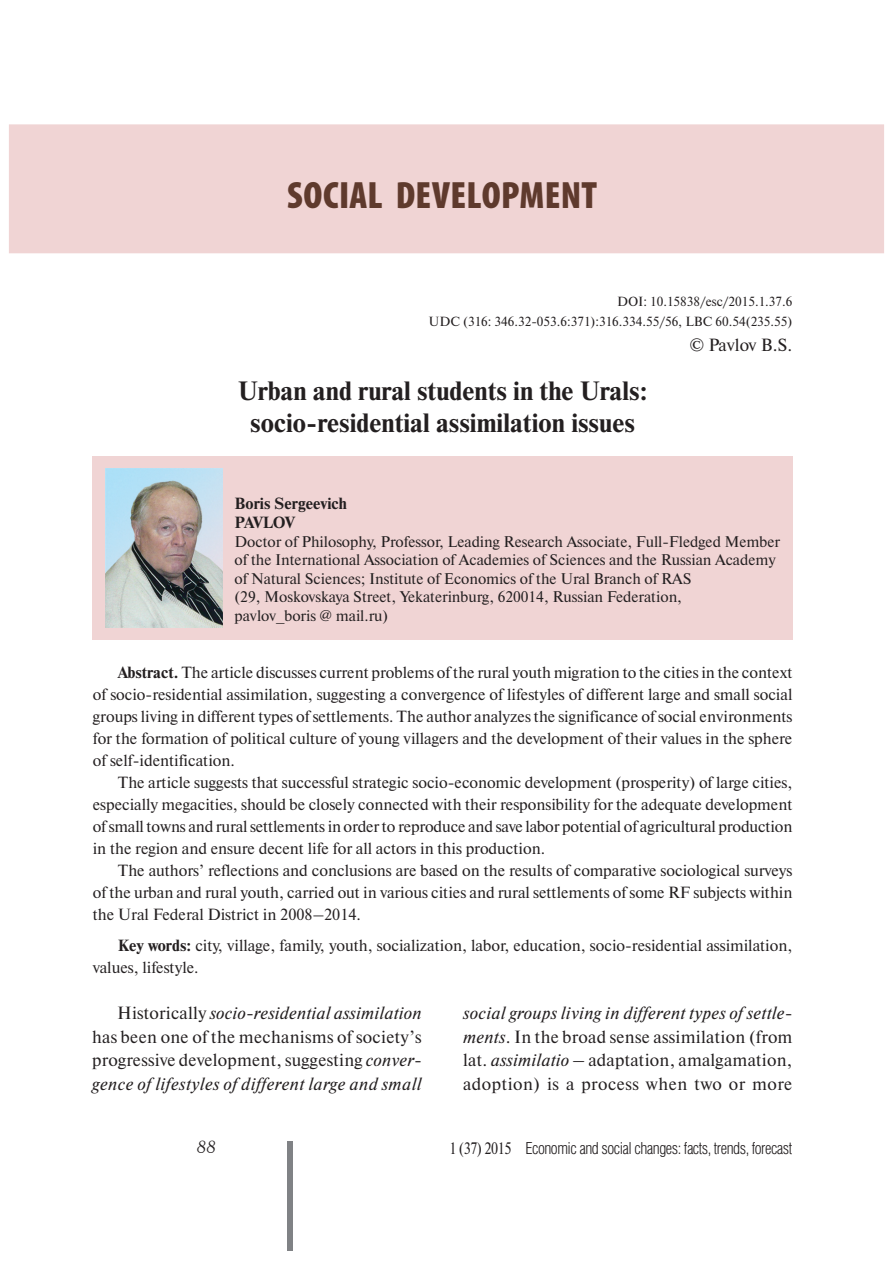
<style>
.page{position:relative;width:893px;height:1263px;background:#fff}
.page>*{position:absolute;margin:0;border:0;box-sizing:border-box;transform-origin:0 0}
.t1{font:900 condensed 38.25px "Myriad Pro";letter-spacing:.01em;color:#5f3a2d}
.t2{font:700 26.4px/31.8px "Newton C";color:#231f20;text-align:center}
.t3{font:17.7px/23.5px "Newton C";letter-spacing:.015em;color:#231f20;text-align:justify}
.t4{font:italic 17.7px "Academy";color:#231f20}
.t5{font:300 16.65px "Helios Cond";letter-spacing:-.03em;color:#231f20}
.t6{font:16.2px/22px "Newton C";color:#231f20;text-align:justify}
.t7{font:700 16.2px/19.4px "Newton C";color:#231f20}
.t8{font:15.45px/18.5px "Newton C";color:#231f20}
.t9{font:13.2px/20.1px "Newton C";color:#231f20;text-align:right}
.s1{font-weight:700}
.s2{font-style:italic}
.s3{font-family:"Newton C";font-weight:400}
</style>
<div class="page">
<div style="left:287px;top:1141px;width:6px;height:109px;background:#808285"></div>
<div style="left:92px;top:456px;width:701px;height:184px;background:#f0d4d4"></div>
<div style="left:9px;top:124px;width:875px;height:129px;background:#f0d4d4"></div>
<img style="left:105px;top:469px;width:117px;height:158px">
<h1 class="t1" style="left:287px;top:182px;width:311px">SOCIAL DEVELOPMENT</h1>
<p class="t9" style="left:429px;top:292px;width:365px">DOI: 10.15838/esc/2015.1.37.6<br>UDC (316: 346.32-053.6:371):316.334.55/56, LBC 60.54(235.55)</p>
<p class="t3" style="left:689px;top:335px;width:104px">© Pavlov B.S.</p>
<h2 class="t2" style="left:238px;top:377px;width:411px">Urban and rural students in the Urals: socio-residential assimilation issues</h2>
<p class="t7" style="left:235px;top:495px;width:114px">Boris Sergeevich<br>PAVLOV</p>
<p class="t8" style="left:235px;top:534px;width:547px">Doctor of Philosophy, Professor, Leading Research Associate, Full-Fledged Member of the International Association of Academies of Sciences and the Russian Academy of Natural Sciences; Institute of Economics of the Ural Branch of RAS<br>(29, Moskovskaya Street, Yekaterinburg, 620014, Russian Federation,<br>pavlov_boris @ mail.ru)</p>
<p class="t6" style="left:93px;top:662px;width:701px;text-indent:25px"><span class="s1">Abstract.</span> The article discusses current problems of the rural youth migration to the cities in the context of socio-residential assimilation, suggesting a convergence of lifestyles of different large and small social groups living in different types of settlements. The author analyzes the significance of social environments for the formation of political culture of young villagers and the development of their values in the sphere of self-identification.</p>
<p class="t6" style="left:93px;top:773px;width:701px;text-indent:25px">The article suggests that successful strategic socio-economic development (prosperity) of large cities, especially megacities, should be closely connected with their responsibility for the adequate development of small towns and rural settlements in order to reproduce and save labor potential of agricultural production in the region and ensure decent life for all actors in this production.</p>
<p class="t6" style="left:93px;top:861px;width:701px;text-indent:25px">The authors’ reflections and conclusions are based on the results of comparative sociological surveys of the urban and rural youth, carried out in various cities and rural settlements of some RF subjects within the Ural Federal District in 2008–2014.</p>
<p class="t6" style="left:93px;top:935px;width:701px;text-indent:25px"><span class="s1">Key words:</span> city, village, family, youth, socialization, labor, education, socio-residential assimilation, values, lifestyle.</p>
<p class="t3" style="left:92px;top:1003px;width:331px;text-indent:25px">Historically <span class="s2">socio-residential assimilation </span>has been one of the mechanisms of society’s progressive development, suggesting <span class="s2">conver&shy;gence of lifestyles of different large and small</span></p>
<p class="t3" style="left:463px;top:1003px;width:331px"><span class="s2">social groups living in different types of settle&shy;ments</span>. In the broad sense assimilation (from lat. <span class="s2">assimilatio</span> – adaptation, amalgamation, adoption) is a process when two or more</p>
<p class="t4" style="left:196px;top:1139px;width:21px">88</p>
<p class="t5" style="left:449px;top:1143px;width:344px"><span class="s3">1 (37) 2015</span> Economic and social changes: facts, trends, forecast</p>
</div>
